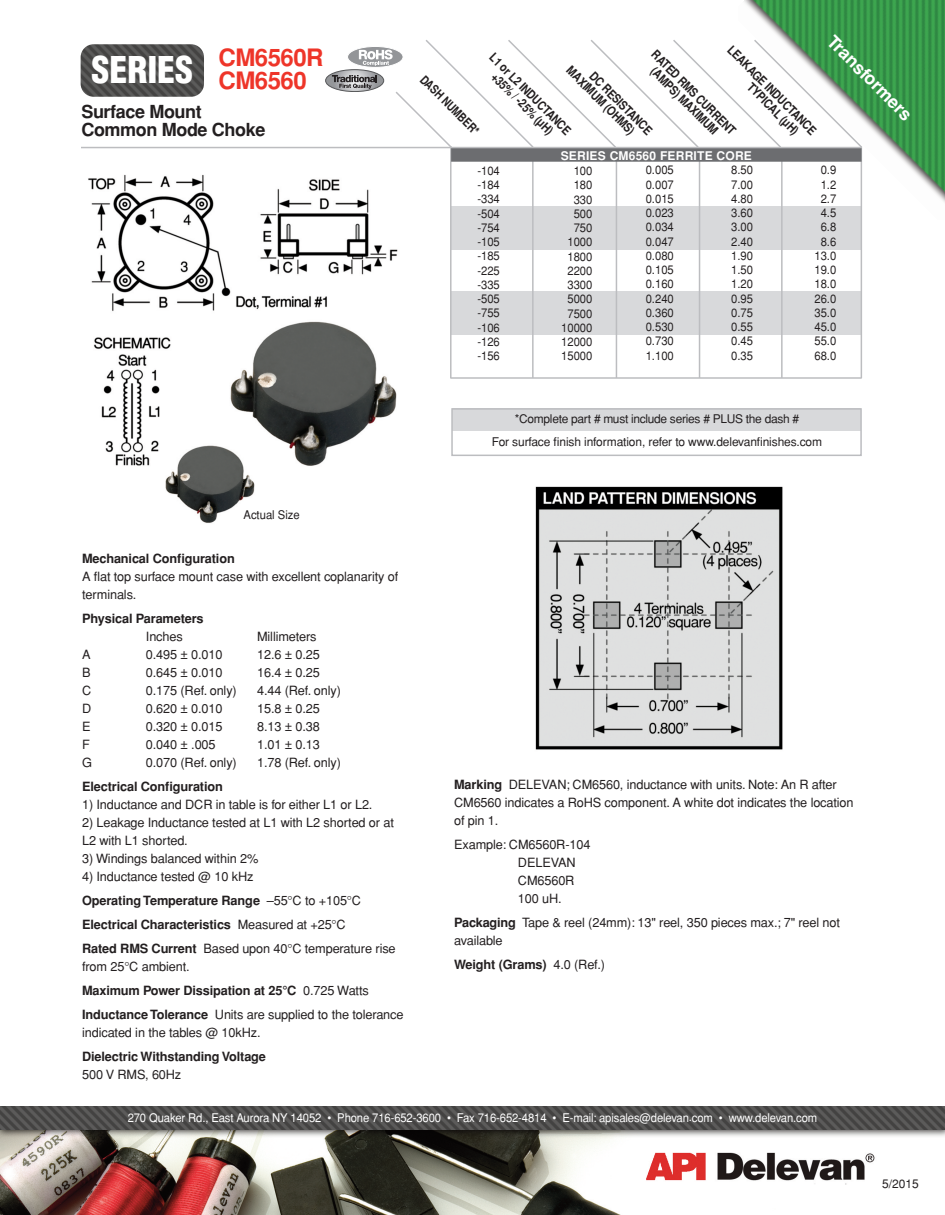
<style>
.page{position:relative;width:945px;height:1215px;background:#fff}
.page>*{position:absolute;margin:0;border:0;box-sizing:border-box;transform-origin:0 0}
.t1{font:900 condensed 36px "Helvetica";color:#fff}
.t2{font:700 24px/22.5px "Helvetica";letter-spacing:-.02em;color:#ee3529}
.t3{font:700 18px/18px "Helvetica";letter-spacing:-.02em;color:#231f20}
.t4{font:700 17.55px "Helvetica";color:#fff}
.t5{font:12.75px/18px "Helvetica";letter-spacing:-.01em;color:#231f20}
.t6{font:700 12.75px "Helvetica";letter-spacing:-.01em;color:#231f20}
.t7{font:700 12.3px/12.3px "Helvetica";color:#231f20;text-align:center;scale:.85 1}
.t8{font:700 12.3px "Helvetica";color:#231f20;scale:.8 1}
.t9{font:12px/14.2px "Helvetica";color:#231f20;text-align:justify;scale:.94 1}
.t10{font:12px "Helvetica";letter-spacing:-.01em;color:#fff;scale:.94 1}
.t11{font:12px/22.5px "Helvetica";color:#231f20;text-align:center}
.t12{font:700 12px "Helvetica";letter-spacing:.02em;color:#fff}
.s1{font-weight:700}
.s2{font-weight:400}
</style>
<div class="page">
<img style="left:88px;top:174px;width:310px;height:349px">
<img style="left:744px;top:0;width:201px;height:206px">
<div style="left:451px;top:206px;width:411px;height:43px;background:#d8d9db"></div>
<div style="left:451px;top:292px;width:411px;height:43px;background:#d8d9db"></div>
<img style="left:0;top:1107px;width:945px;height:108px">
<hr style="left:861px;top:146px;width:1px;height:232px;background:#bcbdc0">
<hr style="left:450px;top:146px;width:2px;height:232px;background:#bcbdc0">
<hr style="left:81px;top:147px;width:780px;height:1px;background:#bcbdc0">
<hr style="left:450px;top:377px;width:412px;height:2px;background:#bcbdc0">
<hr style="left:532px;top:151px;width:2px;height:227px;background:#bcbdc0">
<hr style="left:616px;top:151px;width:1px;height:227px;background:#bcbdc0">
<hr style="left:699px;top:151px;width:1px;height:227px;background:#bcbdc0">
<hr style="left:781px;top:151px;width:2px;height:227px;background:#bcbdc0">
<div style="left:451px;top:148px;width:411px;height:14px;background:#6c6d70"></div>
<div style="left:452px;top:409px;width:409px;height:22px;background:#d8d9db"></div>
<div style="left:451px;top:408px;width:411px;height:48px;border:2px solid #bcbdc0"></div>
<img style="left:535px;top:486px;width:248px;height:264px">
<img style="left:81px;top:44px;width:123px;height:53px;border-radius:13px">
<svg style="left:326px;top:70px;width:58px;height:22px"></svg>
<div style="left:325px;top:69px;width:59px;height:23px;border:1px solid #57585a;border-radius:50%"></div>
<svg style="left:332px;top:38px;width:532px;height:111px"></svg>
<h1 class="t1" style="left:91px;top:50px;width:103px">SERIES</h1>
<h2 class="t2" style="left:219px;top:47px;width:107px">CM6560R<br>CM6560</h2>
<h3 class="t3" style="left:81px;top:103px;width:186px">Surface Mount<br>Common Mode Choke</h3>
<p class="t8" style="left:427px;top:72px;width:99px;rotate:45deg">DASH NUMBER*</p>
<p class="t7" style="left:762px;top:72px;width:95px;text-align:left;text-indent:-40px;rotate:45deg">LEAKAGE INDUCTANCE<br>TYPICAL (µH)</p>
<p class="t7" style="left:496px;top:51px;width:130px;rotate:45deg">L1 or L2 INDUCTANCE +35% / -25% (µH)</p>
<p class="t7" style="left:658px;top:48px;width:135px;rotate:45deg">RATED RMS CURRENT (AMPS) MAXIMUM</p>
<p class="t7" style="left:582px;top:55px;width:123px;text-align:left;text-indent:20px;rotate:45deg">DC RESISTANCE<br>MAXIMUM (OHMS)</p>
<p class="t12" style="left:561px;top:149px;width:193px">SERIES CM6560 FERRITE CORE</p>
<h3 class="t4" style="left:838px;top:31px;width:113px;rotate:45deg">Transformers</h3>
<p class="t9" style="left:477px;top:163px;width:25px">-104 -184 -334 -504 -754 -105 -185 -225 -335 -505 -755 -106 -126 -156</p>
<p class="t9" style="left:814px;top:163px;width:25px;text-align:center">0.9<br>1.2<br>2.7<br>4.5<br>6.8<br>8.6<br>13.0<br>19.0<br>18.0<br>26.0<br>35.0<br>45.0<br>55.0<br>68.0</p>
<p class="t9" style="left:561px;top:164px;width:35px;text-align:right">100<br>180<br>330<br>500<br>750<br>1000<br>1800<br>2200<br>3300<br>5000<br>7500<br>10000<br>12000<br>15000</p>
<p class="t9" style="left:731px;top:163px;width:25px">8.50<br>7.00<br>4.80<br>3.60<br>3.00<br>2.40<br>1.90<br>1.50<br>1.20<br>0.95<br>0.75<br>0.55<br>0.45<br>0.35</p>
<p class="t9" style="left:646px;top:163px;width:31px">0.005<br>0.007<br>0.015<br>0.023<br>0.034<br>0.047<br>0.080<br>0.105<br>0.160<br>0.240<br>0.360<br>0.530<br>0.730<br>1.100</p>
<p class="t11" style="left:492px;top:408px;width:332px">*Complete part # must include series # PLUS the dash #<br>For surface finish information, refer to www.delevanfinishes.com</p>
<p class="t9" style="left:243px;top:508px;width:61px">Actual Size</p>
<p class="t6" style="left:82px;top:551px;width:154px">Mechanical Configuration</p>
<p class="t5" style="left:82px;top:567px;width:318px">A flat top surface mount case with excellent coplanarity of terminals.</p>
<p class="t6" style="left:82px;top:611px;width:123px">Physical Parameters</p>
<p class="t5" style="left:146px;top:627px;width:38px">Inches</p>
<p class="t5" style="left:257px;top:627px;width:61px">Millimeters</p>
<p class="t5" style="left:82px;top:645px;width:10px">A</p>
<p class="t5" style="left:146px;top:645px;width:78px">0.495 ± 0.010</p>
<p class="t5" style="left:257px;top:645px;width:64px">12.6 ± 0.25</p>
<p class="t5" style="left:82px;top:663px;width:10px">B</p>
<p class="t5" style="left:146px;top:663px;width:78px">0.645 ± 0.010</p>
<p class="t5" style="left:257px;top:663px;width:64px">16.4 ± 0.25</p>
<p class="t5" style="left:82px;top:681px;width:11px">C</p>
<p class="t5" style="left:146px;top:681px;width:92px">0.175 (Ref. only)</p>
<p class="t5" style="left:257px;top:681px;width:85px">4.44 (Ref. only)</p>
<p class="t5" style="left:82px;top:699px;width:11px">D</p>
<p class="t5" style="left:146px;top:699px;width:78px">0.620 ± 0.010</p>
<p class="t5" style="left:257px;top:699px;width:64px">15.8 ± 0.25</p>
<p class="t5" style="left:82px;top:717px;width:10px">E</p>
<p class="t5" style="left:146px;top:717px;width:78px">0.320 ± 0.015</p>
<p class="t5" style="left:257px;top:717px;width:64px">8.13 ± 0.38</p>
<p class="t5" style="left:82px;top:735px;width:9px">F</p>
<p class="t5" style="left:146px;top:735px;width:71px">0.040 ± .005</p>
<p class="t5" style="left:257px;top:735px;width:64px">1.01 ± 0.13</p>
<p class="t5" style="left:82px;top:753px;width:11px">G</p>
<p class="t5" style="left:146px;top:753px;width:92px">0.070 (Ref. only)</p>
<p class="t5" style="left:257px;top:753px;width:85px">1.78 (Ref. only)</p>
<p class="t6" style="left:82px;top:779px;width:142px">Electrical Configuration</p>
<p class="t5" style="left:82px;top:795px;width:292px">1) Inductance and DCR in table is for either L1 or L2.</p>
<p class="t5" style="left:82px;top:813px;width:313px">2) Leakage Inductance tested at L1 with L2 shorted or at<br>L2 with L1 shorted.</p>
<p class="t5" style="left:82px;top:849px;width:178px">3) Windings balanced within 2%</p>
<p class="t5" style="left:82px;top:864px;width:315px;line-height:24px">4) Inductance tested @ 10 kHz<br><span class="s1">Operating Temperature Range</span> –55°C to +105°C <span class="s1">Electrical Characteristics</span> Measured at +25°C<br><span class="s1">Rated RMS Current</span> Based upon 40°C temperature rise</p>
<p class="t5" style="left:82px;top:954px;width:323px;line-height:24px">from 25°C ambient.<br><span class="s1">Maximum Power Dissipation at 25°C</span> 0.725 Watts<br><span class="s1">Inductance Tolerance</span> Units are supplied to the tolerance</p>
<p class="t5" style="left:82px;top:1024px;width:180px">indicated in the tables @ 10kHz.</p>
<p class="t6" style="left:82px;top:1049px;width:185px">Dielectric Withstanding Voltage</p>
<p class="t5" style="left:82px;top:1066px;width:101px">500 V RMS, 60Hz</p>
<p class="t5" style="left:454px;top:776px;width:401px"><span class="s1">Marking</span> DELEVAN; CM6560, inductance with units. Note: An R after<br>CM6560 indicates a RoHS component. A white dot indicates the location of pin 1.</p>
<p class="t5" style="left:518px;top:836px;width:74px;text-indent:-64px">Example: CM6560R-104<br>DELEVAN<br>CM6560R<br>100 uH.</p>
<p class="t5" style="left:454px;top:914px;width:387px"><span class="s1">Packaging</span> Tape &amp; reel (24mm): 13" reel, 350 pieces max.; 7" reel not available</p>
<p class="t6" style="left:454px;top:957px;width:152px">Weight (Grams) <span class="s2">4.0 (Ref.)</span></p>
<p class="t10" style="left:128px;top:1111px;width:735px">270 Quaker Rd., East Aurora NY 14052 • Phone 716-652-3600 • Fax 716-652-4814 • E-mail: apisales@delevan.com • www.delevan.com</p>
<p class="t11" style="left:882px;top:1172px;width:38px">5/2015</p>
</div>
